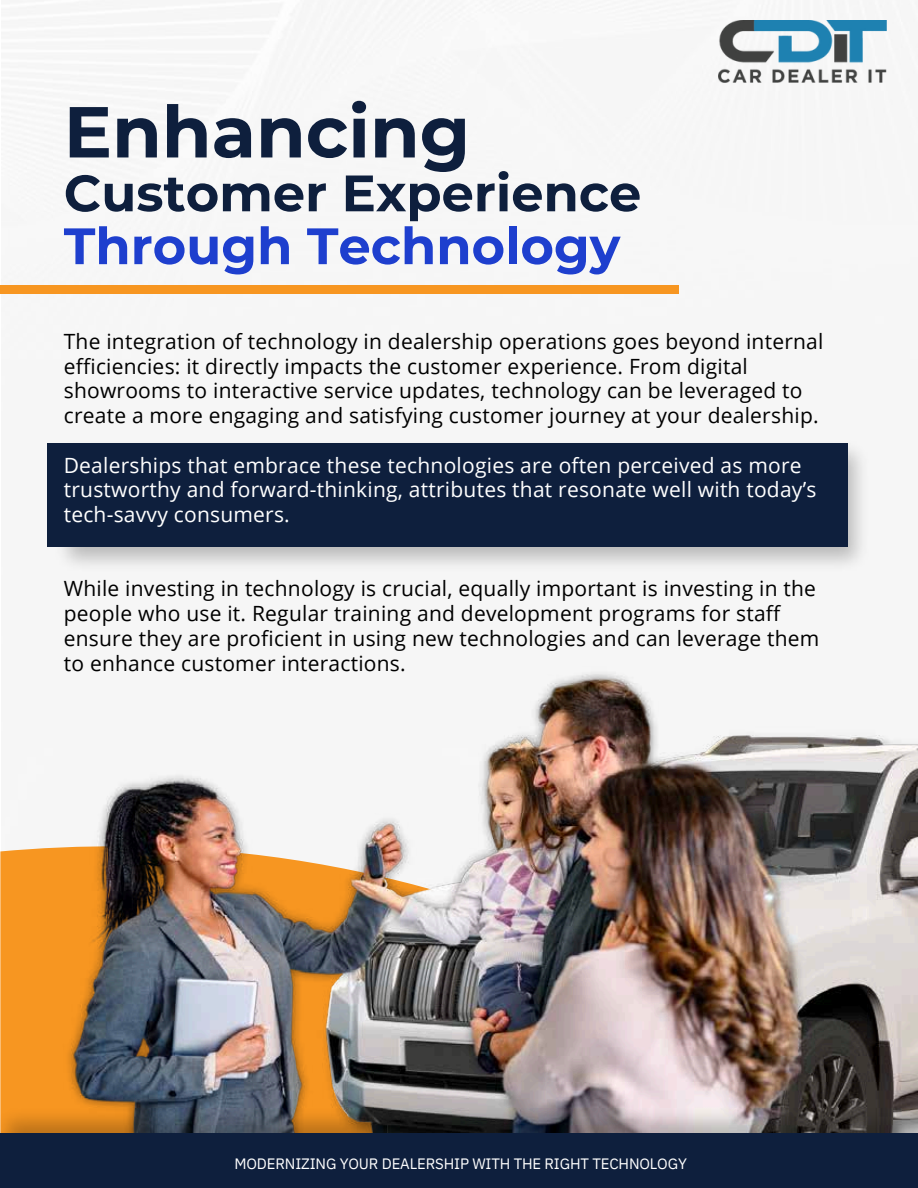
<style>
.page{position:relative;width:918px;height:1188px;background:#fff}
.page>*{position:absolute;margin:0;border:0;box-sizing:border-box;transform-origin:0 0}
.t1{font:700 72px "Montserrat";color:#0e1f3d}
.t2{font:700 51.15px/52.8px "Montserrat";color:#0e1f3d}
.t3{font:21px/24.8px "Open Sans";letter-spacing:.01em;color:#000}
.t4{font:21px/24.8px "Open Sans";letter-spacing:.01em;color:#fff}
.t5{font:15px "IBM Plex Sans";letter-spacing:-.01em;color:#fff}
.s1{color:#1e3fce}
</style>
<div class="page">
<img style="left:3px;top:670px;width:915px;height:430px">
<img style="left:3px;top:1100px;width:915px;height:88px">
<div style="left:0;top:285px;width:679px;height:9px;background:#f79621"></div>
<div style="left:0;top:1133px;width:917px;height:55px;background:#0e1f3d"></div>
<img style="left:48px;top:442px;width:820px;height:129px">
<div style="left:48px;top:443px;width:800px;height:103px;background:#0e1f3d"></div>
<img style="left:0;top:1100px;width:3px;height:33px">
<img style="left:718px;top:21px;width:169px;height:62px">
<h2 class="t1" style="left:64px;top:88px;width:408px">Enhancing</h2>
<p class="t2" style="left:64px;top:167px;width:579px">Customer Experience<br><span class="s1">Through Technology</span></p>
<h3 class="t3" style="left:64px;top:328px;width:761px">The integration of technology in dealership operations goes beyond internal efficiencies: it directly impacts the customer experience. From digital showrooms to interactive service updates, technology can be leveraged to create a more engaging and satisfying customer journey at your dealership.</h3>
<h3 class="t4" style="left:64px;top:452px;width:754px">Dealerships that embrace these technologies are often perceived as more trustworthy and forward-thinking, attributes that resonate well with today’s tech-savvy consumers.</h3>
<h3 class="t3" style="left:64px;top:576px;width:757px">While investing in technology is crucial, equally important is investing in the people who use it. Regular training and development programs for staff ensure they are proficient in using new technologies and can leverage them to enhance customer interactions.</h3>
<h1 class="t5" style="left:235px;top:1154px;width:454px">MODERNIZING YOUR DEALERSHIP WITH THE RIGHT TECHNOLOGY</h1>
</div>
